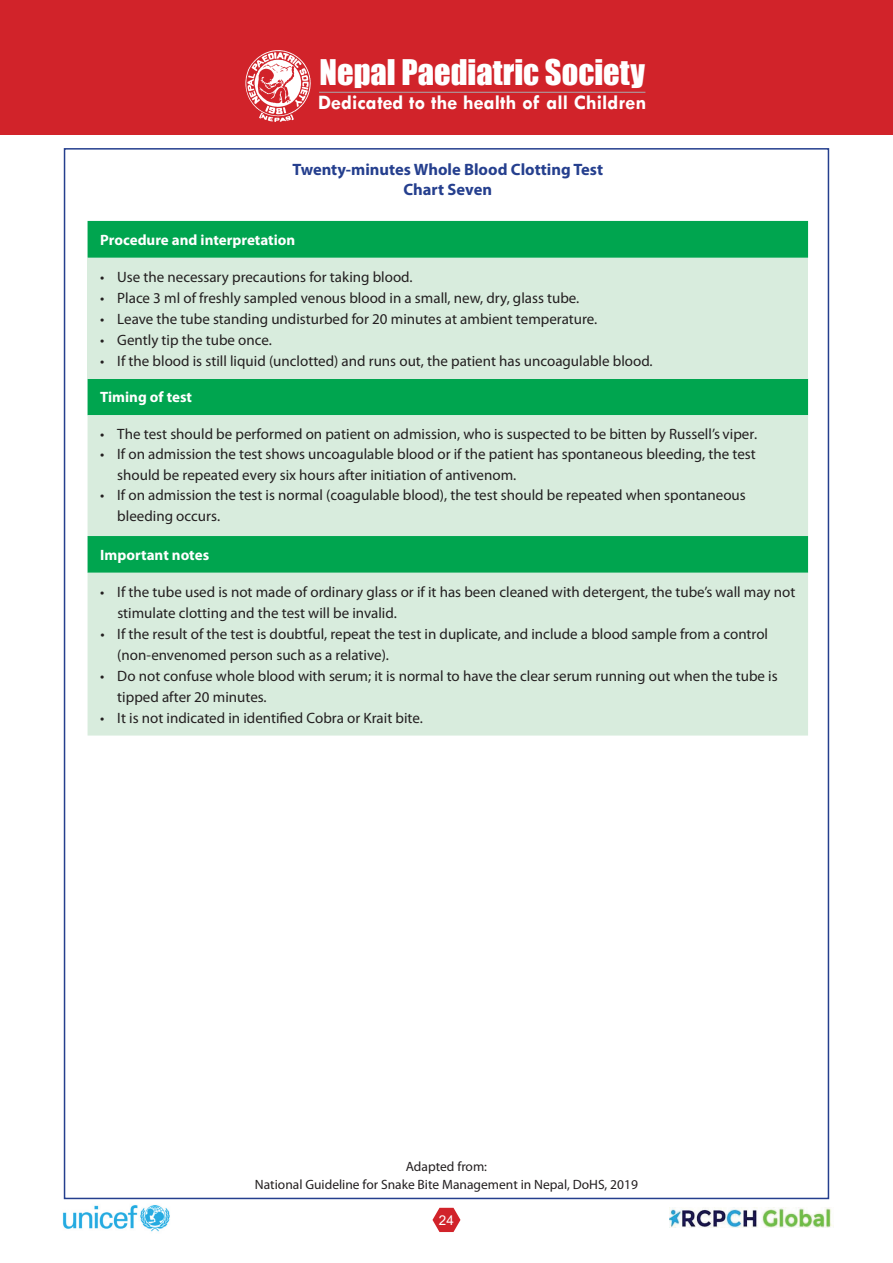
<style>
.page{position:relative;width:893px;height:1263px;background:#fff}
.page>*{position:absolute;margin:0;border:0;box-sizing:border-box;transform-origin:0 0}
.t1{font:32.4px "Impact";color:#fff}
.t2{font:700 20.7px "Tw Cen";color:#fff}
.t3{font:700 16.5px/19.8px "Myriad Pro";color:#253f8e;text-align:center}
.t4{font:15px/21px "Myriad Pro";color:#231f20}
.t5{font:700 15px "Myriad Pro";color:#fff}
.t6{font:13.5px/18px "Myriad Pro";color:#231f20;text-align:center}
.t7{font:13.5px "Arial";color:#fff}
</style>
<div class="page">
<svg style="left:432px;top:1208px;width:28px;height:24px"></svg>
<img style="left:670px;top:1208px;width:164px;height:19px">
<div style="left:0;top:0;width:893px;height:134px;background:#d1232a"></div>
<img style="left:245px;top:50px;width:66px;height:72px">
<hr style="left:319px;top:92px;width:326px;height:1px;background:#a8a9ad">
<img style="left:62px;top:1205px;width:108px;height:27px">
<div style="left:88px;top:221px;width:720px;height:194px;background:#00a54f"></div>
<div style="left:88px;top:258px;width:720px;height:120px;background:#d8ecdd"></div>
<svg style="left:88px;top:415px;width:720px;height:320px;fill:#d8ecdd"></svg>
<h1 class="t1" style="left:320px;top:47px;width:327px">Nepal Paediatric Society</h1>
<h2 class="t2" style="left:318px;top:90px;width:330px">Dedicated to the health of all Children</h2>
<p class="t3" style="left:293px;top:159px;width:312px">Twenty-minutes Whole Blood Clotting Test<br>Chart Seven</p>
<p class="t5" style="left:100px;top:230px;width:196px">Procedure and interpretation</p>
<p class="t4" style="left:100px;top:266px;width:314px">• Use the necessary precautions for taking blood.</p>
<p class="t4" style="left:100px;top:287px;width:481px">• Place 3 ml of freshly sampled venous blood in a small, new, dry, glass tube.</p>
<p class="t4" style="left:100px;top:308px;width:499px">• Leave the tube standing undisturbed for 20 minutes at ambient temperature.</p>
<p class="t4" style="left:100px;top:329px;width:173px">• Gently tip the tube once.</p>
<p class="t4" style="left:100px;top:350px;width:554px">• If the blood is still liquid (unclotted) and runs out, the patient has uncoagulable blood.</p>
<p class="t5" style="left:100px;top:388px;width:93px">Timing of test</p>
<p class="t4" style="left:100px;top:423px;width:659px">• The test should be performed on patient on admission, who is suspected to be bitten by Russell’s viper.</p>
<p class="t4" style="left:117px;top:443px;width:640px;text-indent:-17px">• If on admission the test shows uncoagulable blood or if the patient has spontaneous bleeding, the test should be repeated every six hours after initiation of antivenom.</p>
<p class="t4" style="left:117px;top:484px;width:630px;text-indent:-17px">• If on admission the test is normal (coagulable blood), the test should be repeated when spontaneous bleeding occurs.</p>
<p class="t5" style="left:100px;top:545px;width:110px">Important notes</p>
<p class="t4" style="left:117px;top:581px;width:679px;text-indent:-17px">• If the tube used is not made of ordinary glass or if it has been cleaned with detergent, the tube’s wall may not stimulate clotting and the test will be invalid.</p>
<p class="t4" style="left:117px;top:623px;width:652px;text-indent:-17px">• If the result of the test is doubtful, repeat the test in duplicate, and include a blood sample from a control (non-envenomed person such as a relative).</p>
<p class="t4" style="left:117px;top:665px;width:662px;text-indent:-17px">• Do not confuse whole blood with serum; it is normal to have the clear serum running out when the tube is tipped after 20 minutes.</p>
<p class="t4" style="left:100px;top:707px;width:324px">• It is not indicated in identified Cobra or Krait bite.</p>
<p class="t6" style="left:255px;top:1157px;width:385px">Adapted from:<br>National Guideline for Snake Bite Management in Nepal, DoHS, 2019</p>
<p class="t7" style="left:439px;top:1211px;width:17px">24</p>
</div>
